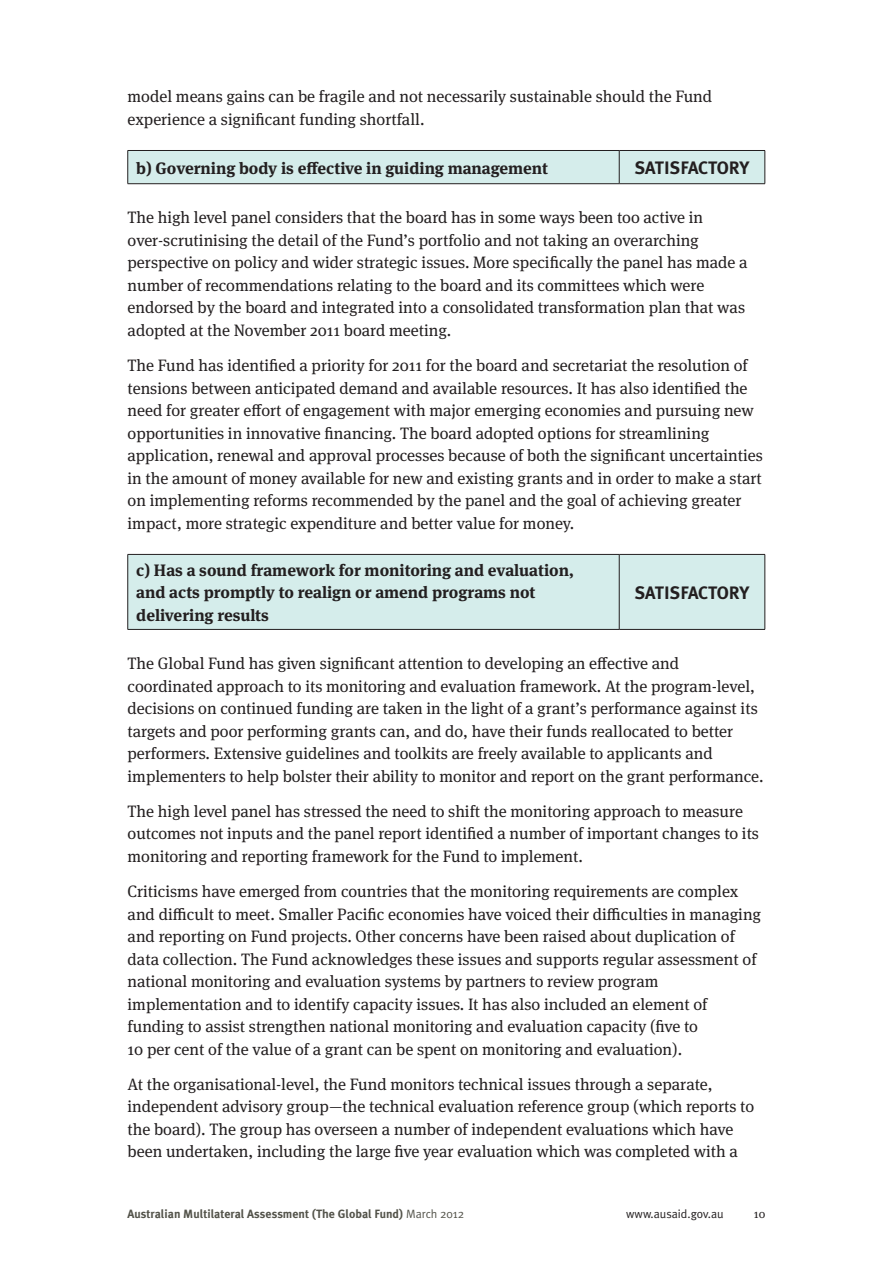
<style>
.page{position:relative;width:893px;height:1263px;background:#fff}
.page>*{position:absolute;margin:0;border:0;box-sizing:border-box;transform-origin:0 0}
._08bbbb_RIGHT_COLUMN{font:700 18px "Meta Plus";color:#231f20}
._04__BODY_TEXT{font:16.5px/22.5px "Meta Serif OT";color:#231f20}
._04__BODY_TEXT-2{font:700 16.5px/22.5px "Meta Serif OT";color:#231f20}
.t1{font:700 12px "Meta Plus";color:#53534a}
.t2{font:12px "Meta Plus Normal";color:#231f20}
.t3{font:12px "Meta Serif OT";color:#231f20}
.s1{font-family:"Meta Plus Normal";font-weight:400}
</style>
<div class="page">
<div style="left:128px;top:151px;width:637px;height:32px;background:#d5edeb"></div>
<hr style="left:128px;top:150px;width:491px;height:1px;background:#231f20">
<hr style="left:619px;top:150px;width:146px;height:1px;background:#231f20">
<hr style="left:619px;top:151px;width:1px;height:33px;background:#231f20">
<hr style="left:128px;top:183px;width:491px;height:1px;background:#231f20">
<hr style="left:619px;top:183px;width:146px;height:1px;background:#231f20">
<hr style="left:127px;top:151px;width:1px;height:33px;background:#231f20">
<hr style="left:765px;top:151px;width:1px;height:33px;background:#231f20">
<div style="left:128px;top:555px;width:637px;height:74px;background:#d5edeb"></div>
<hr style="left:128px;top:554px;width:491px;height:1px;background:#231f20">
<hr style="left:619px;top:554px;width:146px;height:1px;background:#231f20">
<hr style="left:619px;top:555px;width:1px;height:74px;background:#231f20">
<hr style="left:128px;top:629px;width:491px;height:1px;background:#231f20">
<hr style="left:619px;top:629px;width:146px;height:1px;background:#231f20">
<hr style="left:127px;top:555px;width:1px;height:74px;background:#231f20">
<hr style="left:765px;top:555px;width:1px;height:74px;background:#231f20">
<p class="_04__BODY_TEXT" style="left:128px;top:86px;width:586px">model means gains can be fragile and not necessarily sustainable should the Fund experience a significant funding shortfall.</p>
<p class="_04__BODY_TEXT-2" style="left:136px;top:157px;width:413px">b) Governing body is effective in guiding management</p>
<p class="_08bbbb_RIGHT_COLUMN" style="left:635px;top:157px;width:116px">SATISFACTORY</p>
<p class="_04__BODY_TEXT" style="left:128px;top:207px;width:622px">The high level panel considers that the board has in some ways been too active in over-scrutinising the detail of the Fund’s portfolio and not taking an overarching perspective on policy and wider strategic issues. More specifically the panel has made a number of recommendations relating to the board and its committees which were endorsed by the board and integrated into a consolidated transformation plan that was adopted at the November 2011 board meeting.</p>
<p class="_04__BODY_TEXT" style="left:128px;top:355px;width:637px">The Fund has identified a priority for 2011 for the board and secretariat the resolution of tensions between anticipated demand and available resources. It has also identified the need for greater effort of engagement with major emerging economies and pursuing new opportunities in innovative financing. The board adopted options for streamlining application, renewal and approval processes because of both the significant uncertainties in the amount of money available for new and existing grants and in order to make a start on implementing reforms recommended by the panel and the goal of achieving greater impact, more strategic expenditure and better value for money.</p>
<p class="_04__BODY_TEXT-2" style="left:136px;top:559px;width:439px">c) Has a sound framework for monitoring and evaluation, and acts promptly to realign or amend programs not delivering results</p>
<p class="_08bbbb_RIGHT_COLUMN" style="left:635px;top:582px;width:116px">SATISFACTORY</p>
<p class="_04__BODY_TEXT" style="left:128px;top:652px;width:638px">The Global Fund has given significant attention to developing an effective and coordinated approach to its monitoring and evaluation framework. At the program-level, decisions on continued funding are taken in the light of a grant’s performance against its targets and poor performing grants can, and do, have their funds reallocated to better performers. Extensive guidelines and toolkits are freely available to applicants and implementers to help bolster their ability to monitor and report on the grant performance.</p>
<p class="_04__BODY_TEXT" style="left:128px;top:800px;width:633px">The high level panel has stressed the need to shift the monitoring approach to measure outcomes not inputs and the panel report identified a number of important changes to its monitoring and reporting framework for the Fund to implement.</p>
<p class="_04__BODY_TEXT" style="left:128px;top:880px;width:635px">Criticisms have emerged from countries that the monitoring requirements are complex and difficult to meet. Smaller Pacific economies have voiced their difficulties in managing and reporting on Fund projects. Other concerns have been raised about duplication of data collection. The Fund acknowledges these issues and supports regular assessment of national monitoring and evaluation systems by partners to review program implementation and to identify capacity issues. It has also included an element of funding to assist strengthen national monitoring and evaluation capacity (five to<br>10 per cent of the value of a grant can be spent on monitoring and evaluation).</p>
<p class="_04__BODY_TEXT" style="left:128px;top:1073px;width:628px">At the organisational-level, the Fund monitors technical issues through a separate, independent advisory group—the technical evaluation reference group (which reports to the board). The group has overseen a number of independent evaluations which have been undertaken, including the large five year evaluation which was completed with a</p>
<p class="t1" style="left:128px;top:1207px;width:338px">Australian Multilateral Assessment (The Global Fund) <span class="s1">March 2012</span></p>
<p class="t2" style="left:626px;top:1207px;width:99px">www.ausaid.gov.au</p>
<p class="t3" style="left:754px;top:1207px;width:13px">10</p>
</div>
